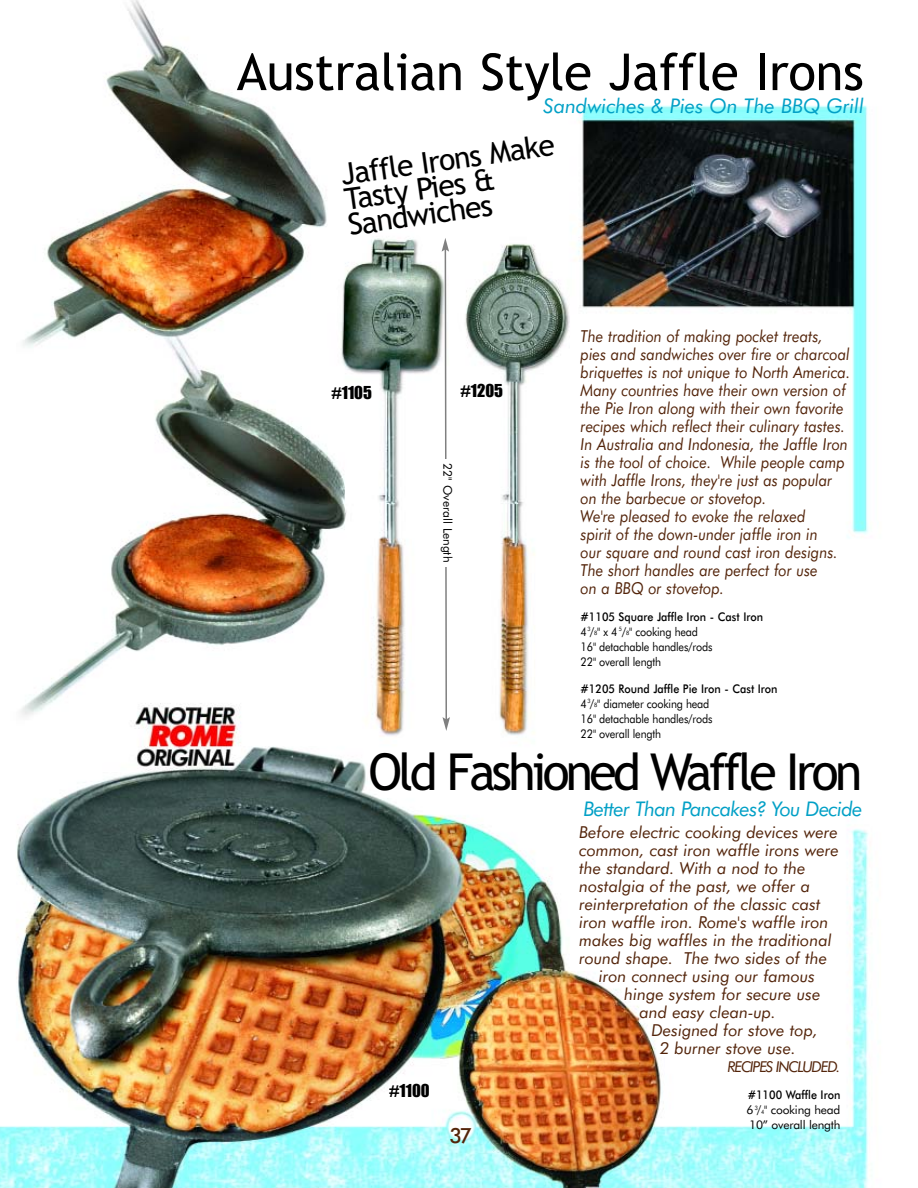
<style>
.page{position:relative;width:918px;height:1188px;background:#fff}
.page>*{position:absolute;margin:0;border:0;box-sizing:border-box;transform-origin:0 0}
.t1{font:51px "Trebuchet MS";letter-spacing:-.005em;color:#000}
.t2{font:51px "Trebuchet MS";letter-spacing:-.075em;color:#000}
.t3{font:30px/25.5px "Trebuchet MS";color:#000}
.t4{font:500 21px "Futura BT";color:#53240a}
.t5{font:italic 20.25px "Futura BT";letter-spacing:-.005em;color:#02a0c6}
.t6{font:italic 20.25px "Futura BT";letter-spacing:-.035em;color:#02a0c6}
.t7{font:italic 16.5px/18px "Futura BT";color:#53240a;scale:.9 1}
.t8{font:italic 16.5px "Futura BT";color:#53240a}
.t9{font:16.5px "Impact";color:#000}
.t10{font:italic 15px "Futura BT";letter-spacing:-.08em;color:#53240a}
.t11{font:12px/15px "Futura BT";letter-spacing:-.02em;color:#000;scale:.9 1}
.t12{font:12px/15px "Futura BT";letter-spacing:-.02em;color:#000;text-align:justify}
.t13{font:12px "Futura BT";color:#000}
.s1{font-weight:500}
.s2{font-size:6px}
</style>
<div class="page">
<img style="left:0;top:0;width:869px;height:1188px">
<h1 class="t1" style="left:237px;top:52px;width:629px">Australian Style Jaffle Irons</h1>
<p class="t5" style="left:544px;top:97px;width:322px">Sandwiches &amp; Pies On The BBQ Grill</p>
<h2 class="t3" style="left:340px;top:164px;width:217px;rotate:-8deg">Jaffle Irons Make<br>Tasty Pies &amp;<br>Sandwiches</h2>
<p class="t9" style="left:331px;top:388px;width:42px">#1105</p>
<p class="t9" style="left:461px;top:385px;width:44px">#1205</p>
<p class="t13" style="left:453px;top:463px;width:100px;rotate:90deg">22" Overall Length</p>
<p class="t7" style="left:581px;top:328px;width:301px">The tradition of making pocket treats, pies and sandwiches over fire or charcoal briquettes is not unique to North America.<br>Many countries have their own version of the Pie Iron along with their own favorite recipes which reflect their culinary tastes.<br>In Australia and Indonesia, the Jaffle Iron is the tool of choice. While people camp with Jaffle Irons, they're just as popular on the barbecue or stovetop.<br>We're pleased to evoke the relaxed<br>spirit of the down-under jaffle iron in<br>our square and round cast iron designs.<br>The short handles are perfect for use<br>on a BBQ or stovetop.</p>
<p class="t11" style="left:581px;top:610px;width:204px"><span class="s1">#1105 Square Jaffle Iron - Cast Iron<br></span>4<sup>3</sup>/<span class="s2">8</span>" x 4 <sup>5</sup>/<span class="s2">8</span>" cooking head<br>16" detachable handles/rods<br>22" overall length</p>
<p class="t11" style="left:581px;top:682px;width:220px"><span class="s1">#1205 Round Jaffle Pie Iron - Cast Iron<br></span>4<sup>3</sup>/<span class="s2">8</span>" diameter cooking head<br>16" detachable handles/rods<br>22" overall length</p>
<h1 class="t2" style="left:369px;top:753px;width:495px">Old Fashioned Waffle Iron</h1>
<p class="t6" style="left:583px;top:800px;width:281px">Better Than Pancakes? You Decide</p>
<p class="t9" style="left:389px;top:1085px;width:42px">#1100</p>
<p class="t4" style="left:449px;top:1127px;width:24px">37</p>
<p class="t8" style="left:579px;top:826px;width:260px">Before electric cooking devices were</p>
<p class="t8" style="left:579px;top:844px;width:261px">common, cast iron waffle irons were</p>
<p class="t8" style="left:579px;top:862px;width:228px">the standard. With a nod to the</p>
<p class="t8" style="left:579px;top:880px;width:232px">nostalgia of the past, we offer a</p>
<p class="t8" style="left:579px;top:898px;width:243px">reinterpretation of the classic cast</p>
<p class="t8" style="left:579px;top:916px;width:251px">iron waffle iron. Rome's waffle iron</p>
<p class="t8" style="left:579px;top:934px;width:254px">makes big waffles in the traditional</p>
<p class="t8" style="left:579px;top:952px;width:249px">round shape. The two sides of the</p>
<p class="t8" style="left:599px;top:970px;width:218px">iron connect using our famous</p>
<p class="t8" style="left:624px;top:988px;width:198px">hinge system for secure use</p>
<p class="t8" style="left:640px;top:1006px;width:138px">and easy clean-up.</p>
<p class="t8" style="left:651px;top:1024px;width:168px">Designed for stove top,</p>
<p class="t8" style="left:660px;top:1042px;width:138px">2 burner stove use.</p>
<p class="t10" style="left:728px;top:1061px;width:114px">RECIPES INCLUDED.</p>
<p class="t12" style="left:746px;top:1088px;width:96px"><span class="s1">#1100 Waffle Iron </span>6 <sup>3</sup>/<span class="s2">4</span>" cooking head 10” overall length</p>
</div>
